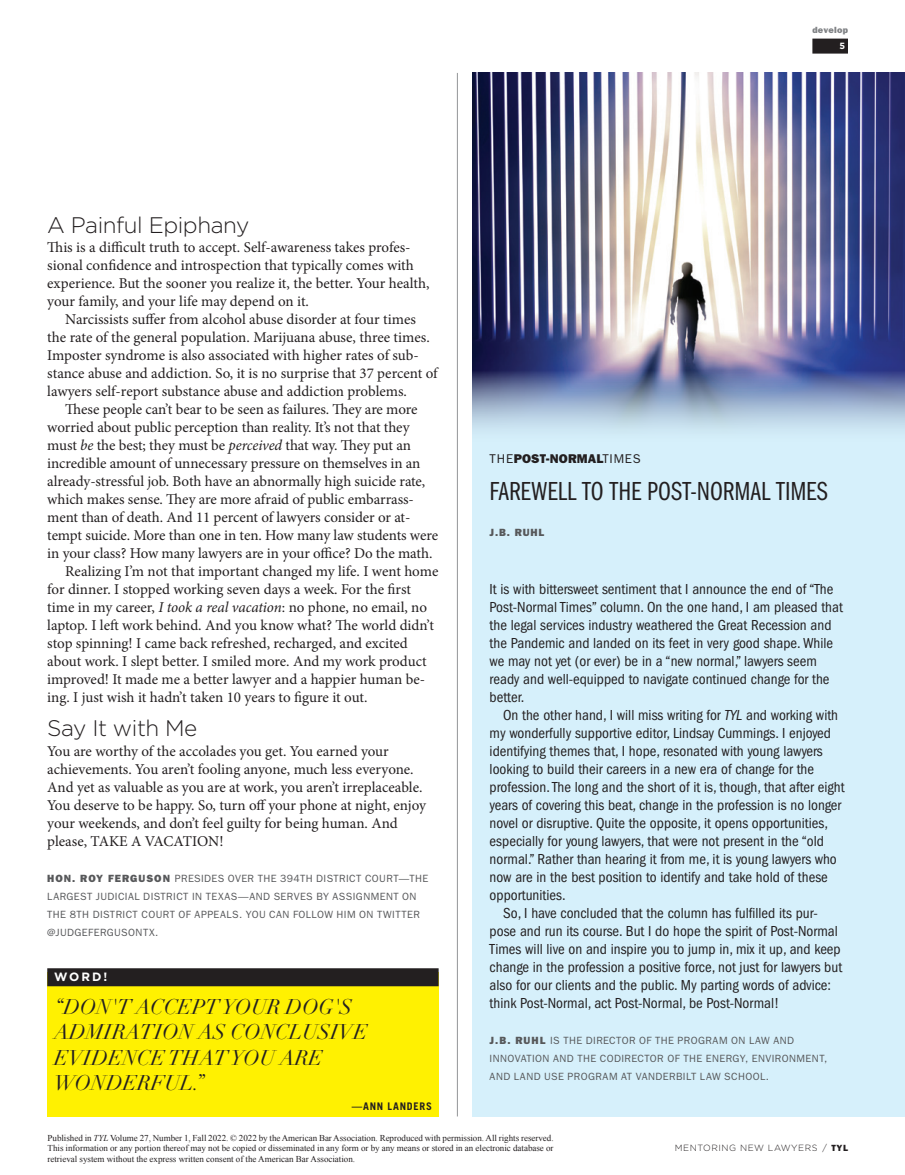
<style>
.page{position:relative;width:905px;height:1175px;background:#fff}
.page>*{position:absolute;margin:0;border:0;box-sizing:border-box;transform-origin:0 0}
.sidebar_title{font:27px "ITC Franklin Gothic Std Bk Cp";letter-spacing:.005em;color:#231f20}
.subhead1_sh1{font:300 22.5px "Gotham";letter-spacing:-.02em;color:#231f20}
.Dev-Act_subhead{font:300 22.5px "Gotham";letter-spacing:-.02em;color:#231f20}
.quote{font:italic 21px/25.5px "Didot LT Std";color:#231f20}
.body_pbody{font:15px/18px "Minion Pro";letter-spacing:-.005em;color:#231f20}
.sidebar_body_indent{font:condensed 15px/18px "ITC Franklin Gothic Std";color:#231f20}
.body-first_pbody{font:15px/18px "Minion Pro";letter-spacing:-.005em;color:#231f20}
.sidebar_body_no_inde{font:condensed 15px/18px "ITC Franklin Gothic Std";color:#231f20}
.Dev-Act_column-name{font:12.75px "ITC Franklin Gothic Std Hvy";letter-spacing:.01em;color:#231f20}
.word{font:700 12px "Gotham";color:#fff}
.AuthorBio_-_3_word_n{font:10.5px/18px "ITC Franklin Gothic Std";letter-spacing:.04em;color:#57585a}
.AuthorBio_-_2_word_n{font:10.5px/18px "ITC Franklin Gothic Std";letter-spacing:.04em;color:#57585a}
.word_byline{font:700 10.5px "Trade Gothic LT Std";letter-spacing:.07em;color:#231f20}
.byline_author{font:10.5px "ITC Franklin Gothic Std Hvy";color:#57585a}
.t1{font:9px/10.5px "Times New Roman";color:#231f20;text-align:justify}
.t2{font:300 9px "Gotham";letter-spacing:.06em;color:#231f20}
.t3{font:9px "ITC Franklin Gothic Std Hvy";letter-spacing:.025em;color:#808285}
.t4{font:700 9px "Gotham";color:#fff}
.s1{font-style:italic}
.s2{font-family:"ITC Franklin Gothic Std Hvy"}
.s3{font-family:"ITC Franklin Gothic Std"}
.s4{font-family:"ITC Franklin Gothic Std Hvy";font-weight:400}
</style>
<div class="page">
<div style="left:812px;top:39px;width:36px;height:15px;background:#231f20"></div>
<div style="left:472px;top:73px;width:432px;height:1043px;background:#d6f0fb"></div>
<img style="left:472px;top:73px;width:432px;height:297px">
<div style="left:47px;top:971px;width:391px;height:145px;background:#fff101"></div>
<div style="left:47px;top:968px;width:391px;height:18px;background:#231f20"></div>
<hr style="left:457px;top:73px;width:1px;height:1043px;background:#939598">
<svg style="left:472px;top:370px;width:432px;height:60px;background:#8fa3c4"></svg>
<p class="t3" style="left:812px;top:25px;width:37px">develop</p>
<p class="t4" style="left:839px;top:40px;width:7px">5</p>
<p class="subhead1_sh1" style="left:47px;top:211px;width:204px">A Painful Epiphany</p>
<p class="body-first_pbody" style="left:47px;top:238px;width:384px">This is a difficult truth to accept. Self-awareness takes profes&shy;sional confidence and introspection that typically comes with experience. But the sooner you realize it, the better. Your health, your family, and your life may depend on it.</p>
<p class="body_pbody" style="left:47px;top:310px;width:392px;text-indent:18px">Narcissists suffer from alcohol abuse disorder at four times the rate of the general population. Marijuana abuse, three times.<br>Imposter syndrome is also associated with higher rates of sub&shy;stance abuse and addiction. So, it is no surprise that 37 percent of lawyers self-report substance abuse and addiction problems.</p>
<p class="body_pbody" style="left:47px;top:400px;width:392px;text-indent:18px">These people can’t bear to be seen as failures. They are more worried about public perception than reality. It’s not that they must <span class="s1">be</span> the best; they must be <span class="s1">perceived</span> that way. They put an incredible amount of unnecessary pressure on themselves in an already-stressful job. Both have an abnormally high suicide rate, which makes sense. They are more afraid of public embarrass&shy;ment than of death. And 11 percent of lawyers consider or at&shy;tempt suicide. More than one in ten. How many law students were in your class? How many lawyers are in your office? Do the math.</p>
<p class="body_pbody" style="left:47px;top:562px;width:392px;text-indent:18px">Realizing I’m not that important changed my life. I went home for dinner. I stopped working seven days a week. For the first time in my career, <span class="s1">I took a real vacation</span>: no phone, no email, no laptop. I left work behind. And you know what? The world didn’t stop spinning! I came back refreshed, recharged, and excited about work. I slept better. I smiled more. And my work product improved! It made me a better lawyer and a happier human be&shy;ing. I just wish it hadn’t taken 10 years to figure it out.</p>
<p class="Dev-Act_subhead" style="left:47px;top:714px;width:152px">Say It with Me</p>
<p class="body-first_pbody" style="left:47px;top:742px;width:380px">You are worthy of the accolades you get. You earned your achievements. You aren’t fooling anyone, much less everyone.<br>And yet as valuable as you are at work, you aren’t irreplaceable.<br>You deserve to be happy. So, turn off your phone at night, enjoy your weekends, and don’t feel guilty for being human. And please, TAKE A VACATION!</p>
<p class="AuthorBio_-_3_word_n" style="left:47px;top:870px;width:382px"><span class="s2">HON. ROY FERGUSON</span> PRESIDES OVER THE 394TH DISTRICT COURT—THE LARGEST JUDICIAL DISTRICT IN TEXAS—AND SERVES BY ASSIGNMENT ON THE 8TH DISTRICT COURT OF APPEALS. YOU CAN FOLLOW HIM ON TWITTER @JUDGEFERGUSONTX.</p>
<p class="word" style="left:54px;top:969px;width:55px">WORD!</p>
<p class="quote" style="left:54px;top:994px;width:315px">“DON'T ACCEPT YOUR DOG'S<br>ADMIRATION AS CONCLUSIVE<br>EVIDENCE THAT YOU ARE<br>WONDERFUL.”</p>
<p class="word_byline" style="left:352px;top:1099px;width:82px">—ANN LANDERS</p>
<p class="Dev-Act_column-name" style="left:489px;top:451px;width:152px"><span class="s3">THE</span>POST-NORMAL<span class="s3">TIMES</span></p>
<p class="sidebar_title" style="left:489px;top:477px;width:340px">FAREWELL TO THE POST-NORMAL TIMES</p>
<p class="byline_author" style="left:489px;top:526px;width:56px">J.B. RUHL</p>
<p class="sidebar_body_no_inde" style="left:489px;top:580px;width:355px">It is with bittersweet sentiment that I announce the end of “The Post-Normal Times” column. On the one hand, I am pleased that the legal services industry weathered the Great Recession and the Pandemic and landed on its feet in very good shape. While we may not yet (or ever) be in a “new normal,” lawyers seem ready and well-equipped to navigate continued change for the better.</p>
<p class="sidebar_body_indent" style="left:489px;top:706px;width:356px;text-indent:14px">On the other hand, I will miss writing for <span class="s1">TYL</span> and working with my wonderfully supportive editor, Lindsay Cummings. I enjoyed identifying themes that, I hope, resonated with young lawyers looking to build their careers in a new era of change for the profession. The long and the short of it is, though, that after eight years of covering this beat, change in the profession is no longer novel or disruptive. Quite the opposite, it opens opportunities, especially for young lawyers, that were not present in the “old normal.” Rather than hearing it from me, it is young lawyers who now are in the best position to identify and take hold of these opportunities.</p>
<p class="sidebar_body_indent" style="left:489px;top:904px;width:354px;text-indent:14px">So, I have concluded that the column has fulfilled its pur&shy;pose and run its course. But I do hope the spirit of Post-Normal Times will live on and inspire you to jump in, mix it up, and keep change in the profession a positive force, not just for lawyers but also for our clients and the public. My parting words of advice: think Post-Normal, act Post-Normal, be Post-Normal!</p>
<p class="AuthorBio_-_2_word_n" style="left:489px;top:1032px;width:339px"><span class="s2">J.B. RUHL</span> IS THE DIRECTOR OF THE PROGRAM ON LAW AND<br>INNOVATION AND THE CODIRECTOR OF THE ENERGY, ENVIRONMENT,<br>AND LAND USE PROGRAM AT VANDERBILT LAW SCHOOL.</p>
<p class="t1" style="left:48px;top:1132px;width:507px">Published in <span class="s1">TYL</span> Volume 27, Number 1, Fall 2022. © 2022 by the American Bar Association. Reproduced with permission. All rights reserved.<br>This information or any portion thereof may not be copied or disseminated in any form or by any means or stored in an electronic database or retrieval system without the express written consent of the American Bar Association.</p>
<p class="t2" style="left:675px;top:1142px;width:175px">MENTORING NEW LAWYERS / <span class="s4">TYL</span></p>
</div>
